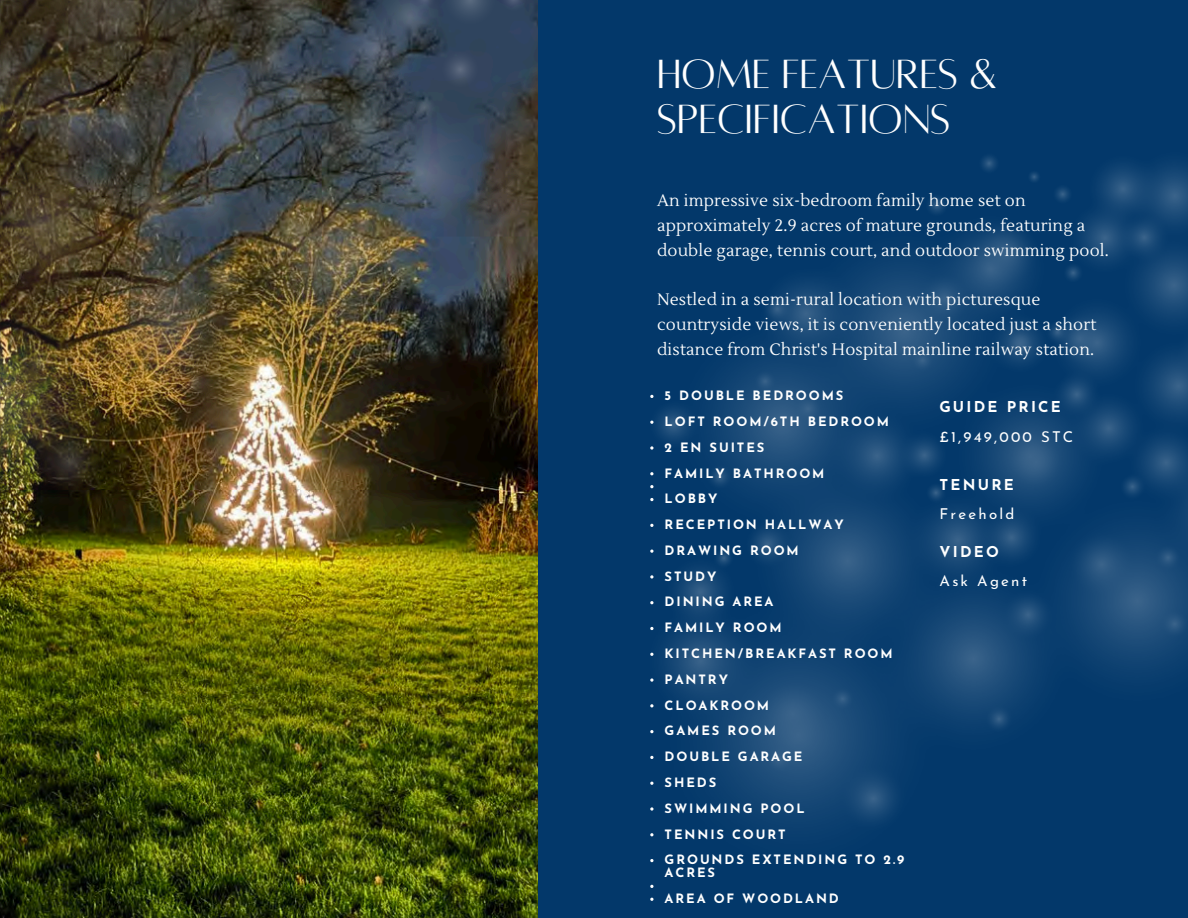
<style>
.page{position:relative;width:1188px;height:918px;background:#fff}
.page>*{position:absolute;margin:0;border:0;box-sizing:border-box;transform-origin:0 0}
.t1{font:45px/45px "Alta regular";color:#fff}
.t2{font:16.5px/24.8px "Lustria";letter-spacing:.01em;color:#fff}
.t3{font:15px "Josefin Sans";letter-spacing:.145em;color:#fff}
.t4{font:700 15px "Josefin Sans";letter-spacing:.145em;color:#fff}
.t5{font:700 12.9px/12.9px "Josefin Sans";letter-spacing:.145em;color:#fff}
</style>
<div class="page">
<div style="left:538px;top:0;width:650px;height:918px;background:#03386a"></div>
<img style="left:0;top:545px;width:538px;height:373px">
<img style="left:651px;top:156px;width:537px;height:707px">
<svg style="left:650px;top:446px;width:3px;height:4px"></svg>
<svg style="left:650px;top:575px;width:3px;height:4px"></svg>
<svg style="left:650px;top:678px;width:3px;height:4px"></svg>
<svg style="left:650px;top:807px;width:3px;height:4px"></svg>
<img style="left:0;top:0;width:538px;height:545px">
<p class="t1" style="left:657px;top:52px;width:342px">HOME FEATURES &amp;<br>SPECIFICATIONS</p>
<p class="t2" style="left:657px;top:189px;width:453px">An impressive six-bedroom family home set on approximately 2.9 acres of mature grounds, featuring a double garage, tennis court, and outdoor swimming pool.</p>
<h1 class="t2" style="left:657px;top:288px;width:441px">Nestled in a semi-rural location with picturesque countryside views, it is conveniently located just a short distance from Christ's Hospital mainline railway station.</h1>
<h2 class="t5" style="left:665px;top:390px;width:180px">5 DOUBLE BEDROOMS</h2>
<h4 class="t5" style="left:665px;top:416px;width:226px">LOFT ROOM/6TH BEDROOM</h4>
<h2 class="t5" style="left:665px;top:442px;width:101px">2 EN SUITES</h2>
<h4 class="t5" style="left:665px;top:468px;width:161px">FAMILY BATHROOM</h4>
<p class="t5" style="left:665px;top:494px;width:54px">LOBBY</p>
<p class="t5" style="left:665px;top:519px;width:180px">RECEPTION HALLWAY</p>
<p class="t5" style="left:665px;top:545px;width:136px">DRAWING ROOM</p>
<p class="t5" style="left:665px;top:571px;width:53px">STUDY</p>
<p class="t5" style="left:665px;top:597px;width:110px">DINING AREA</p>
<p class="t5" style="left:665px;top:623px;width:119px">FAMILY ROOM</p>
<p class="t5" style="left:665px;top:648px;width:230px">KITCHEN/BREAKFAST ROOM</p>
<p class="t5" style="left:665px;top:674px;width:65px">PANTRY</p>
<p class="t5" style="left:665px;top:700px;width:106px">CLOAKROOM</p>
<p class="t5" style="left:665px;top:726px;width:113px">GAMES ROOM</p>
<p class="t5" style="left:665px;top:752px;width:139px">DOUBLE GARAGE</p>
<p class="t5" style="left:665px;top:777px;width:53px">SHEDS</p>
<p class="t5" style="left:665px;top:803px;width:141px">SWIMMING POOL</p>
<p class="t5" style="left:665px;top:829px;width:123px">TENNIS COURT</p>
<p class="t5" style="left:665px;top:855px;width:241px">GROUNDS EXTENDING TO 2.9<br>ACRES</p>
<p class="t5" style="left:665px;top:893px;width:176px">AREA OF WOODLAND</p>
<h4 class="t4" style="left:939px;top:401px;width:123px">GUIDE PRICE</h4>
<h4 class="t3" style="left:939px;top:430px;width:136px">£1,949,000 STC</h4>
<h2 class="t4" style="left:940px;top:478px;width:76px">TENURE</h2>
<h3 class="t3" style="left:940px;top:508px;width:76px">Freehold</h3>
<p class="t4" style="left:940px;top:546px;width:61px">VIDEO</p>
<p class="t3" style="left:940px;top:575px;width:89px">Ask Agent</p>
</div>
